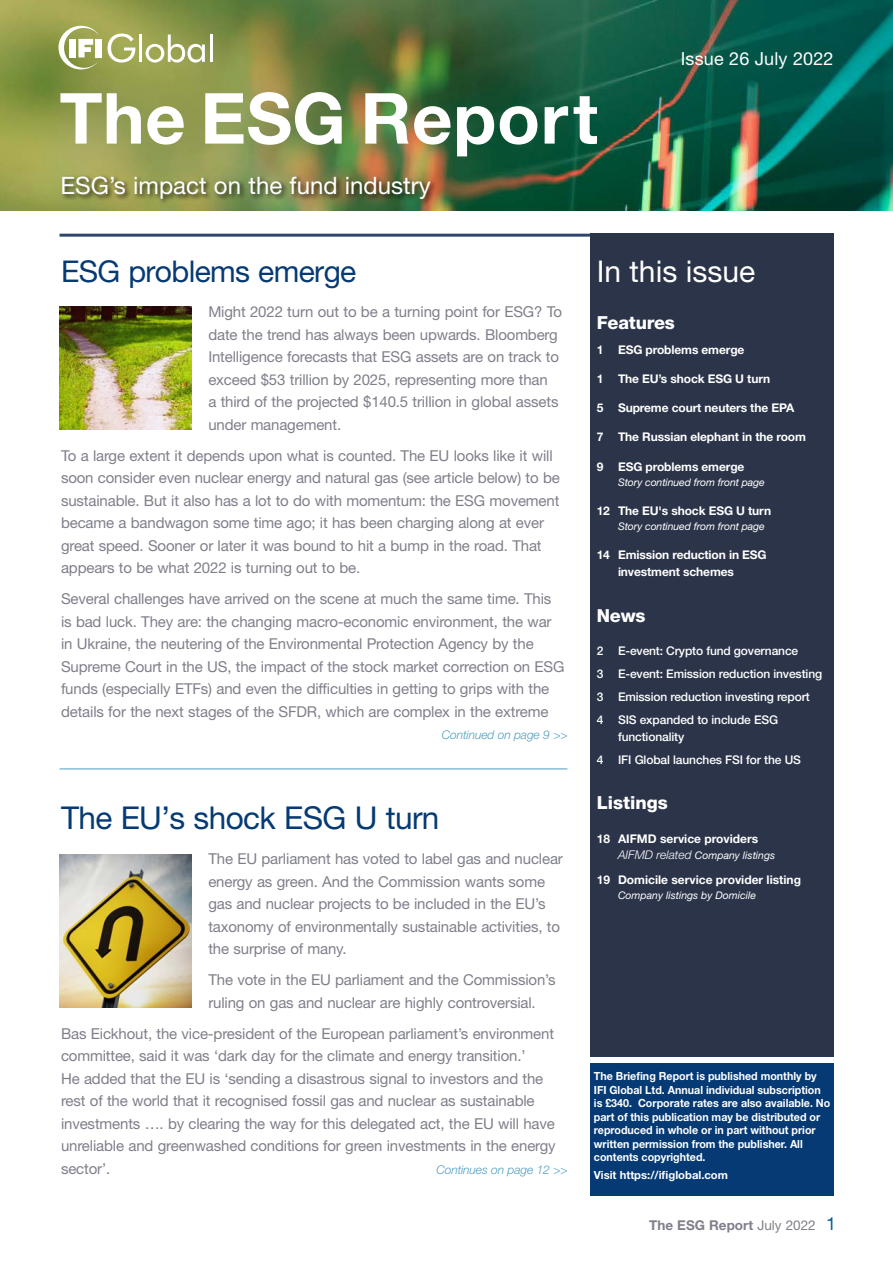
<style>
.page{position:relative;width:893px;height:1263px;background:#fff}
.page>*{position:absolute;margin:0;border:0;box-sizing:border-box;transform-origin:0 0}
.t1{font:700 70.5px "Helvetica Neue";letter-spacing:.01em;color:#fff}
.t2{font:700 58.5px "Helvetica Neue";color:#fff}
.t3{font:31.5px "Helvetica Neue";letter-spacing:-.02em;color:#053a74}
.t4{font:30px "Helvetica Neue";letter-spacing:-.02em;color:#053a74}
.t5{font:30px "Helvetica Neue";color:#fff}
.t6{font:24px "Helvetica Neue";color:#fff}
.t7{font:800 18px "Helvetica Neue";letter-spacing:-.01em;color:#fff}
.t8{font:18px "Helvetica Neue";letter-spacing:.01em;color:#fff}
.t9{font:15px/22.5px "Helvetica Neue";letter-spacing:-.01em;color:#7e7f8b}
.t10{font:700 13.5px "Helvetica Neue";color:#7e7f8b}
.t11{font:700 12px/16.5px "Helvetica Neue";letter-spacing:-.01em;color:#fff}
.t12{font:500 12px/23px "Helvetica Neue";letter-spacing:-.01em;color:#fff}
.t13{font:italic 300 12px "Helvetica Neue";letter-spacing:-.01em;color:#4e9dbf}
.t14{font:700 11.25px/13.5px "Helvetica Neue";color:#fff;scale:.95 1}
.t15{font:700 11.25px "Helvetica Neue";color:#fff}
.t16{font:italic 10.5px "Helvetica Neue";letter-spacing:-.01em;color:#fff}
.s1{font-weight:300;font-size:12px}
.s2{font-weight:400}
.s3{font-weight:400;font-size:18px;color:#006497}
</style>
<div class="page">
<hr style="left:60px;top:234px;width:773px;height:3px;background:#30456c">
<div style="left:590px;top:234px;width:244px;height:823px;background:#2b3449"></div>
<div style="left:590px;top:1063px;width:243px;height:133px;background:#053a74"></div>
<img style="left:0;top:0;width:893px;height:211px">
<svg style="left:51px;top:17px;width:220px;height:96px;background:#99a159"></svg>
<div style="left:96px;top:39px;width:6px;height:18px;background:#fff"></div>
<div style="left:61px;top:175px;width:377px;height:31px;background:#000;opacity:.73"></div>
<hr style="left:60px;top:769px;width:507px;height:1px;background:#4e9dbf">
<img style="left:60px;top:855px;width:131px;height:153px">
<img style="left:60px;top:306px;width:131px;height:124px">
<h2 class="t2" style="left:62px;top:46px;width:449px">The ESG Report</h2>
<h1 class="t1" style="left:60px;top:75px;width:540px">The ESG Report</h1>
<h3 class="t6" style="left:61px;top:171px;width:372px">ESG’s impact on the fund industry</h3>
<p class="t8" style="left:681px;top:47px;width:154px">Issue 26 July 2022</p>
<h3 class="t4" style="left:61px;top:253px;width:297px">ESG problems emerge</h3>
<p class="t9" style="left:208px;top:300px;width:355px">Might 2022 turn out to be a turning point for ESG? To date the trend has always been upwards. Bloomberg Intelligence forecasts that ESG assets are on track to exceed $53 trillion by 2025, representing more than<br>a third of the projected $140.5 trillion in global assets under management.</p>
<p class="t9" style="left:61px;top:444px;width:500px">To a large extent it depends upon what is counted. The EU looks like it will soon consider even nuclear energy and natural gas (see article below) to be sustainable. But it also has a lot to do with momentum: the ESG movement became a bandwagon some time ago; it has been charging along at ever great speed. Sooner or later it was bound to hit a bump in the road. That appears to be what 2022 is turning out to be.</p>
<p class="t9" style="left:61px;top:587px;width:505px">Several challenges have arrived on the scene at much the same time. This is bad luck. They are: the changing macro-economic environment, the war in Ukraine, the neutering of the Environmental Protection Agency by the Supreme Court in the US, the impact of the stock market correction on ESG funds (especially ETFs) and even the difficulties in getting to grips with the details for the next stages of the SFDR, which are complex in the extreme</p>
<p class="t13" style="left:442px;top:728px;width:127px">Continued on page 9 &gt;&gt;</p>
<h3 class="t3" style="left:61px;top:799px;width:380px">The EU’s shock ESG U turn</h3>
<p class="t9" style="left:208px;top:847px;width:356px">The EU parliament has voted to label gas and nuclear energy as green. And the Commission wants some gas and nuclear projects to be included in the EU’s taxonomy of environmentally sustainable activities, to the surprise of many.</p>
<p class="t9" style="left:208px;top:968px;width:349px">The vote in the EU parliament and the Commission’s ruling on gas and nuclear are highly controversial.</p>
<p class="t9" style="left:61px;top:1022px;width:496px">Bas Eickhout, the vice-president of the European parliament’s environment committee, said it was ‘dark day for the climate and energy transition.’<br>He added that the EU is ‘sending a disastrous signal to investors and the rest of the world that it recognised fossil gas and nuclear as sustainable investments …. by clearing the way for this delegated act, the EU will have unreliable and greenwashed conditions for green investments in the energy sector’.</p>
<p class="t13" style="left:436px;top:1162px;width:133px">Continues on page 12 &gt;&gt;</p>
<h3 class="t5" style="left:597px;top:254px;width:160px">In this issue</h3>
<p class="t7" style="left:597px;top:311px;width:80px">Features</p>
<p class="t11" style="left:597px;top:341px;width:149px">1 ESG problems emerge</p>
<p class="t11" style="left:597px;top:370px;width:175px">1 The EU’s shock ESG U turn</p>
<p class="t11" style="left:597px;top:399px;width:199px">5 Supreme court neuters the EPA</p>
<p class="t11" style="left:597px;top:429px;width:211px">7 The Russian elephant in the room</p>
<p class="t11" style="left:597px;top:458px;width:149px">9 ESG problems emerge</p>
<p class="t16" style="left:618px;top:476px;width:148px">Story continued from front page</p>
<p class="t11" style="left:597px;top:502px;width:176px">12 The EU's shock ESG U turn</p>
<p class="t16" style="left:618px;top:520px;width:148px">Story continued from front page</p>
<p class="t11" style="left:618px;top:546px;width:150px;text-indent:-21px">14 Emission reduction in ESG investment schemes</p>
<p class="t7" style="left:597px;top:605px;width:50px">News</p>
<p class="t12" style="left:597px;top:640px;width:227px">2 E-event: Crypto fund governance<br>3 E-event: Emission reduction investing 3 Emission reduction investing report<br>4 SIS expanded to include ESG</p>
<p class="t12" style="left:597px;top:725px;width:206px;text-indent:21px">functionality<br>4 IFI Global launches FSI for the US</p>
<p class="t7" style="left:597px;top:792px;width:73px">Listings</p>
<p class="t11" style="left:597px;top:830px;width:163px">18 AIFMD service providers</p>
<p class="t16" style="left:618px;top:849px;width:159px"><span class="s1">AIFMD related</span> Company listings</p>
<p class="t11" style="left:597px;top:871px;width:206px">19 Domicile service provider listing</p>
<p class="t16" style="left:618px;top:889px;width:140px">Company listings by Domicile</p>
<p class="t14" style="left:594px;top:1069px;width:250px">The Briefing Report is published monthly by IFI Global Ltd. Annual individual subscription is £340. Corporate rates are also available. No part of this publication may be distributed or reproduced in whole or in part without prior written permission from the publisher. All contents copyrighted.</p>
<p class="t15" style="left:594px;top:1168px;width:136px">Visit https://ifiglobal.com</p>
<p class="t10" style="left:649px;top:1217px;width:189px">The ESG Report <span class="s2">July 2022</span> <span class="s3">1</span></p>
</div>
